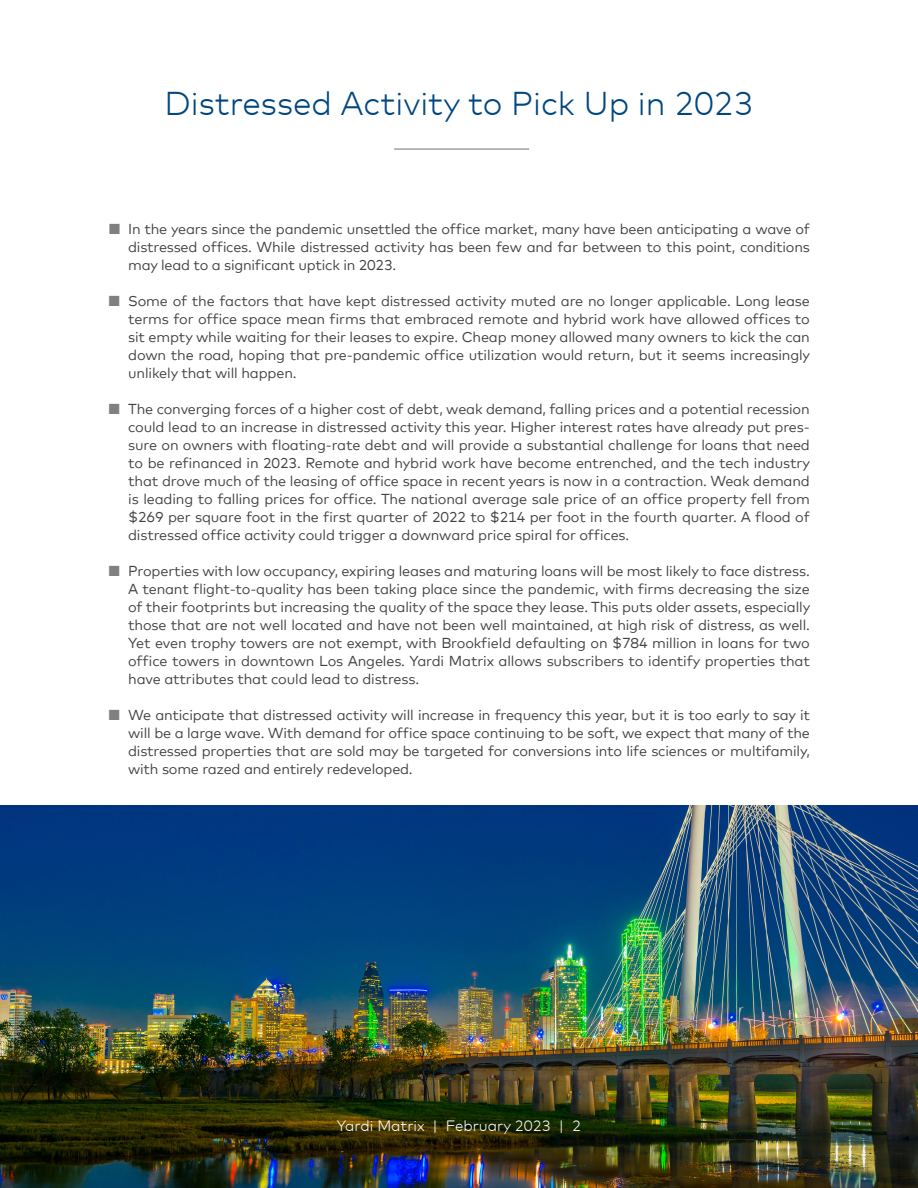
<style>
.page{position:relative;width:918px;height:1188px;background:#fff}
.page>*{position:absolute;margin:0;border:0;box-sizing:border-box;transform-origin:0 0}
.t1{font:300 33px "Mark Offc Pro";color:#00467f}
.t2{font:300 15px "Mark Offc Pro";color:#fff}
.t3{font:14.4px/18px "Mark Offc Pro";letter-spacing:-.01em;color:#414141;text-align:justify}
.s1{color:#808080}
</style>
<div class="page">
<img style="left:0;top:806px;width:918px;height:382px">
<hr style="left:394px;top:148px;width:135px;height:2px;background:#808080">
<h1 class="t1" style="left:164px;top:78px;width:591px">Distressed Activity to Pick Up in 2023</h1>
<p class="t3" style="left:128px;top:219px;width:683px;text-indent:-20px"><span class="s1">■</span> In the years since the pandemic unsettled the office market, many have been anticipating a wave of distressed offices. While distressed activity has been few and far between to this point, conditions may lead to a significant uptick in 2023.</p>
<p class="t3" style="left:128px;top:291px;width:684px;text-indent:-20px"><span class="s1">■</span> Some of the factors that have kept distressed activity muted are no longer applicable. Long lease terms for office space mean firms that embraced remote and hybrid work have allowed offices to sit empty while waiting for their leases to expire. Cheap money allowed many owners to kick the can down the road, hoping that pre-pandemic office utilization would return, but it seems increasingly unlikely that will happen.</p>
<p class="t3" style="left:128px;top:399px;width:684px;text-indent:-20px"><span class="s1">■</span> The converging forces of a higher cost of debt, weak demand, falling prices and a potential recession could lead to an increase in distressed activity this year. Higher interest rates have already put pres&shy;sure on owners with floating-rate debt and will provide a substantial challenge for loans that need to be refinanced in 2023. Remote and hybrid work have become entrenched, and the tech industry that drove much of the leasing of office space in recent years is now in a contraction. Weak demand is leading to falling prices for office. The national average sale price of an office property fell from $269 per square foot in the first quarter of 2022 to $214 per foot in the fourth quarter. A flood of distressed office activity could trigger a downward price spiral for offices.</p>
<p class="t3" style="left:128px;top:561px;width:684px;text-indent:-20px"><span class="s1">■</span> Properties with low occupancy, expiring leases and maturing loans will be most likely to face distress.<br>A tenant flight-to-quality has been taking place since the pandemic, with firms decreasing the size of their footprints but increasing the quality of the space they lease. This puts older assets, especially those that are not well located and have not been well maintained, at high risk of distress, as well.<br>Yet even trophy towers are not exempt, with Brookfield defaulting on $784 million in loans for two office towers in downtown Los Angeles. Yardi Matrix allows subscribers to identify properties that have attributes that could lead to distress.</p>
<p class="t3" style="left:128px;top:705px;width:683px;text-indent:-20px"><span class="s1">■</span> We anticipate that distressed activity will increase in frequency this year, but it is too early to say it will be a large wave. With demand for office space continuing to be soft, we expect that many of the distressed properties that are sold may be targeted for conversions into life sciences or multifamily, with some razed and entirely redeveloped.</p>
<p class="t2" style="left:337px;top:1115px;width:246px">Yardi Matrix | February 2023 | 2</p>
</div>
